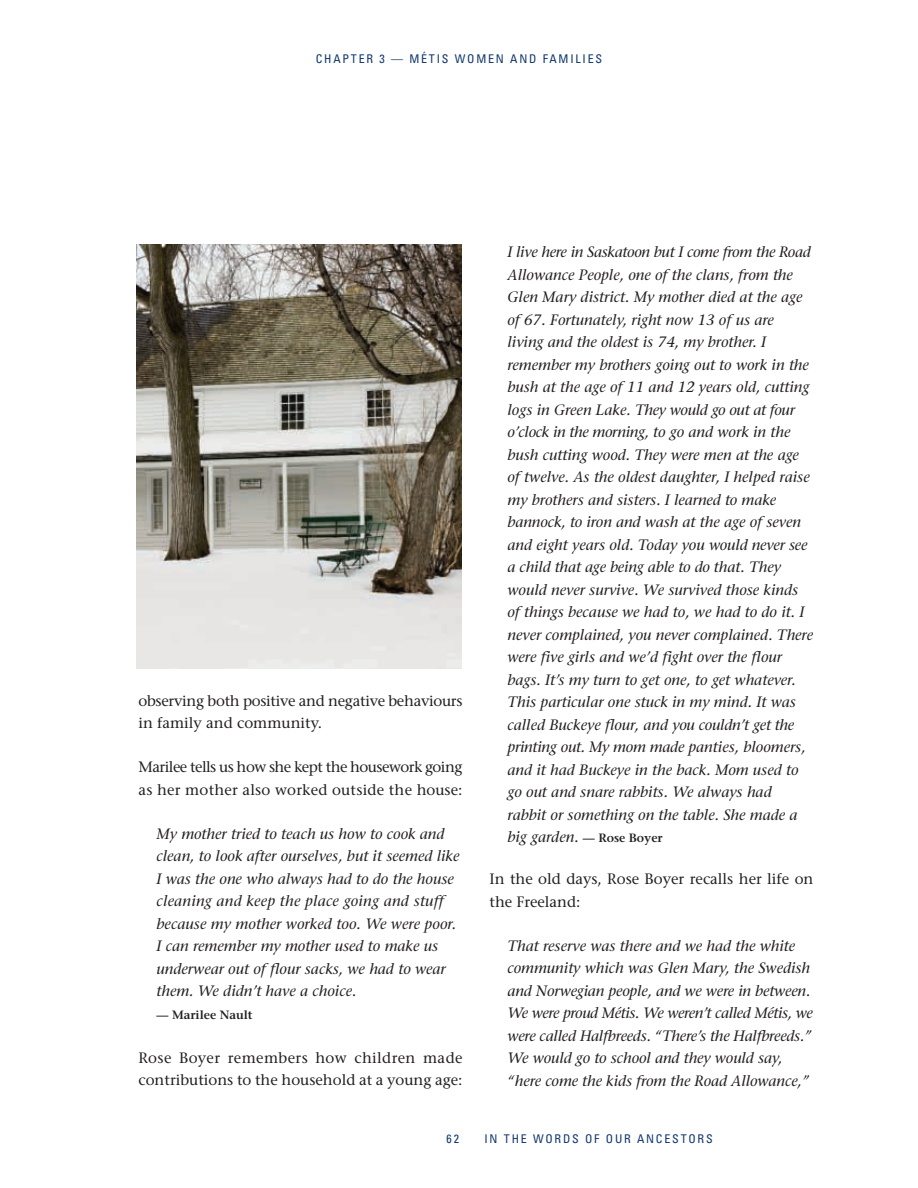
<style>
.page{position:relative;width:918px;height:1188px;background:#fff}
.page>*{position:absolute;margin:0;border:0;box-sizing:border-box;transform-origin:0 0}
.t1{font:italic 15px/22.5px "Stone Serif";color:#231f20}
.t2{font:15px/22.5px "Stone Serif";color:#231f20}
.t3{font:15px/22.5px "Stone Serif";letter-spacing:-.035em;color:#231f20}
.t4{font:15px/22.5px "Stone Serif";letter-spacing:-.02em;color:#231f20}
.t5{font:condensed 12px "Univers";letter-spacing:.15em;color:#11386d}
.t6{font:600 12px "Stone Serif";color:#231f20}
.s1{font-weight:600;font-style:normal;font-size:12px}
</style>
<div class="page">
<img style="left:137px;top:245px;width:325px;height:423px">
<p class="t5" style="left:316px;top:54px;width:288px">CHAPTER 3 — MÉTIS WOMEN AND FAMILIES</p>
<p class="t4" style="left:138px;top:691px;width:326px">observing both positive and negative behaviours in family and community.</p>
<p class="t3" style="left:138px;top:757px;width:326px">Marilee tells us how she kept the housework going as her mother also worked outside the house:</p>
<p class="t1" style="left:156px;top:824px;width:305px">My mother tried to teach us how to cook and clean, to look after ourselves, but it seemed like I was the one who always had to do the house cleaning and keep the place going and stuff because my mother worked too. We were poor.<br>I can remember my mother used to make us underwear out of flour sacks, we had to wear them. We didn’t have a choice.</p>
<p class="t6" style="left:157px;top:1010px;width:98px">— Marilee Nault</p>
<p class="t2" style="left:138px;top:1048px;width:326px">Rose Boyer remembers how children made contributions to the household at a young age:</p>
<p class="t1" style="left:507px;top:242px;width:307px">I live here in Saskatoon but I come from the Road Allowance People, one of the clans, from the Glen Mary district. My mother died at the age of 67. Fortunately, right now 13 of us are living and the oldest is 74, my brother. I remember my brothers going out to work in the bush at the age of 11 and 12 years old, cutting logs in Green Lake. They would go out at four o’clock in the morning, to go and work in the bush cutting wood. They were men at the age of twelve. As the oldest daughter, I helped raise my brothers and sisters. I learned to make bannock, to iron and wash at the age of seven and eight years old. Today you would never see a child that age being able to do that. They would never survive. We survived those kinds of things because we had to, we had to do it. I never complained, you never complained. There were five girls and we’d fight over the flour bags. It’s my turn to get one, to get whatever.<br>This particular one stuck in my mind. It was called Buckeye flour, and you couldn’t get the printing out. My mom made panties, bloomers, and it had Buckeye in the back. Mom used to go out and snare rabbits. We always had rabbit or something on the table. She made a big garden. <span class="s1">— Rose Boyer</span></p>
<p class="t2" style="left:489px;top:869px;width:325px">In the old days, Rose Boyer recalls her life on the Freeland:</p>
<p class="t1" style="left:507px;top:936px;width:307px">That reserve was there and we had the white community which was Glen Mary, the Swedish and Norwegian people, and we were in between.<br>We were proud Métis. We weren’t called Métis, we were called Halfbreeds. “There’s the Halfbreeds.” We would go to school and they would say, “here come the kids from the Road Allowance,”</p>
<p class="t5" style="left:447px;top:1134px;width:14px">62</p>
<p class="t5" style="left:485px;top:1134px;width:230px">IN THE WORDS OF OUR ANCESTORS</p>
</div>
